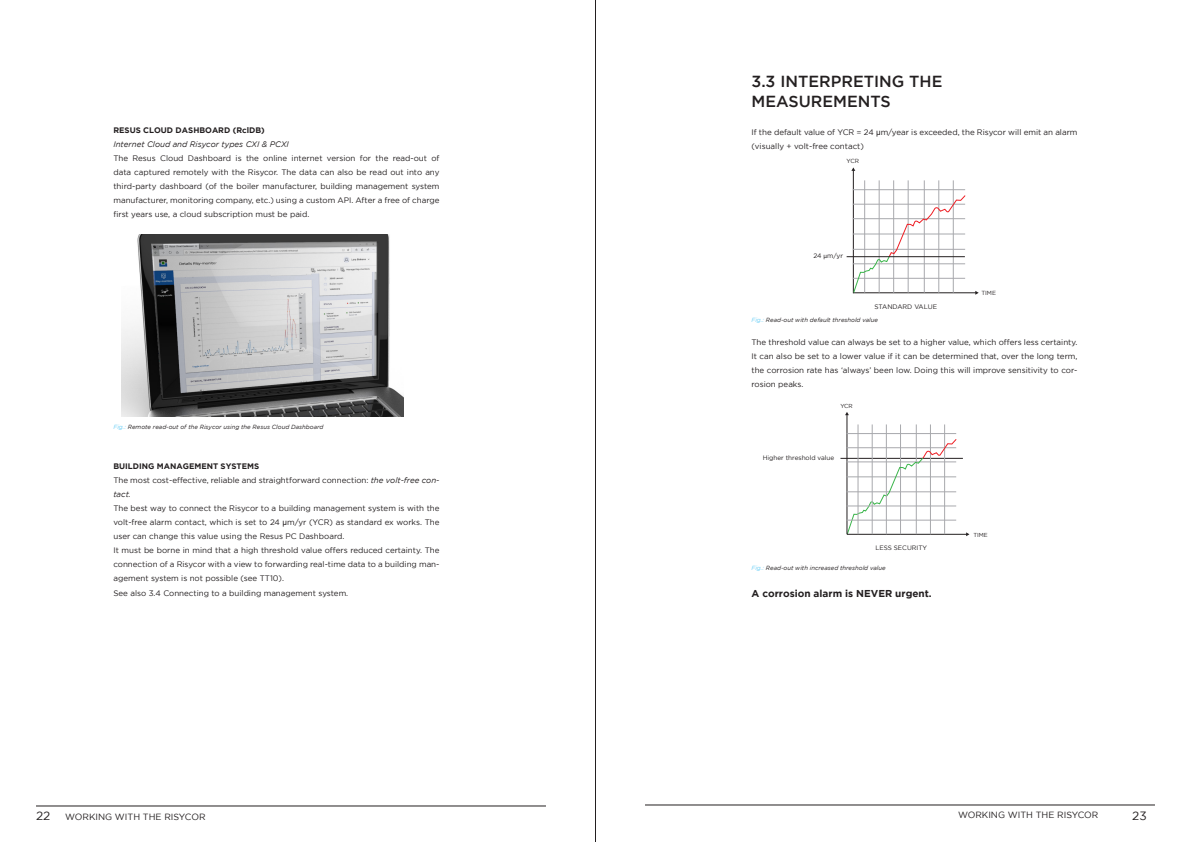
<style>
.page{position:relative;width:1191px;height:842px;background:#fff}
.page>*{position:absolute;margin:0;border:0;box-sizing:border-box;transform-origin:0 0}
.Titel_1_1{font:500 16px "Gotham";color:#231f20}
.t1{font:12px "Gotham";color:#231f20}
.Tekst{font:700 10px "Gotham";color:#231f20}
.t2{font:9px "Gotham";color:#231f20}
.Tekst-2{font:8px/14px "Gotham";color:#231f20;text-align:justify}
.Tekst-3{font:700 8px "Gotham";color:#231f20}
.Tekst-4{font:italic 8px "Gotham";color:#231f20}
.t3{font:6.5px "Gotham";color:#231f20}
.t4{font:6.4px "Gotham";color:#231f20}
.Titels_1{font:italic 6px "Gotham";color:#231f20}
.t5{font:5.9px "Gotham";color:#231f20}
.t6{font:5.8px "Gotham";color:#231f20}
.s1{color:#6bcff6}
.s2{font-style:italic}
.s3{font-family:"Arial"}
.s4{font-family:"Myriad Pro"}
.s5{font-size:12px}
</style>
<div class="page">
<hr style="left:36px;top:805px;width:510px;height:1px;background:#231f20">
<hr style="left:645px;top:804px;width:510px;height:1px;background:#231f20">
<img style="left:122px;top:235px;width:281px;height:182px">
<hr style="left:853px;top:170px;width:1px;height:123px;background:#231f20">
<hr style="left:853px;top:292px;width:123px;height:1px;background:#231f20">
<hr style="left:852px;top:278px;width:113px;height:1px;background:#a8a9ad">
<hr style="left:852px;top:264px;width:113px;height:1px;background:#a8a9ad">
<hr style="left:852px;top:249px;width:113px;height:1px;background:#a8a9ad">
<hr style="left:852px;top:218px;width:113px;height:1px;background:#a8a9ad">
<hr style="left:852px;top:234px;width:113px;height:1px;background:#a8a9ad">
<hr style="left:852px;top:204px;width:113px;height:1px;background:#a8a9ad">
<hr style="left:852px;top:190px;width:113px;height:1px;background:#a8a9ad">
<hr style="left:864px;top:180px;width:1px;height:113px;background:#a8a9ad">
<hr style="left:879px;top:180px;width:1px;height:113px;background:#a8a9ad">
<hr style="left:893px;top:180px;width:1px;height:113px;background:#a8a9ad">
<hr style="left:908px;top:180px;width:1px;height:113px;background:#a8a9ad">
<hr style="left:924px;top:180px;width:1px;height:113px;background:#a8a9ad">
<hr style="left:938px;top:180px;width:1px;height:113px;background:#a8a9ad">
<hr style="left:953px;top:180px;width:1px;height:113px;background:#a8a9ad">
<svg style="left:853px;top:194px;width:113px;height:99px"></svg>
<hr style="left:846px;top:256px;width:119px;height:1px;background:#231f20">
<hr style="left:846px;top:415px;width:1px;height:119px;background:#231f20">
<hr style="left:847px;top:534px;width:119px;height:1px;background:#231f20">
<hr style="left:840px;top:458px;width:123px;height:1px;background:#231f20">
<hr style="left:846px;top:433px;width:110px;height:1px;background:#a8a9ad">
<hr style="left:858px;top:424px;width:1px;height:110px;background:#a8a9ad">
<hr style="left:872px;top:424px;width:1px;height:110px;background:#a8a9ad">
<hr style="left:886px;top:424px;width:1px;height:110px;background:#a8a9ad">
<hr style="left:900px;top:424px;width:1px;height:110px;background:#a8a9ad">
<hr style="left:916px;top:424px;width:1px;height:110px;background:#a8a9ad">
<hr style="left:930px;top:424px;width:1px;height:110px;background:#a8a9ad">
<hr style="left:944px;top:424px;width:1px;height:110px;background:#a8a9ad">
<svg style="left:846px;top:438px;width:111px;height:97px"></svg>
<hr style="left:595px;top:0;width:1px;height:842px;background:#231f20">
<p class="Tekst-3" style="left:113px;top:126px;width:153px">RESUS CLOUD DASHBOARD (RclDB)</p>
<p class="Tekst-4" style="left:113px;top:140px;width:177px">Internet Cloud and Risycor types CXI &amp; PCXI</p>
<p class="Tekst-2" style="left:113px;top:151px;width:327px">The Resus Cloud Dashboard is the online internet version for the read-out of data captured remotely with the Risycor. The data can also be read out into any third-party dashboard (of the boiler manufacturer, building management system manufacturer, monitoring company, etc.) using a custom API. After a free of charge first years use, a cloud subscription must be paid.</p>
<p class="Titels_1" style="left:113px;top:423px;width:211px"><span class="s1">Fig.:</span> Remote read-out of the Risycor using the Resus Cloud Dashboard</p>
<p class="Tekst-3" style="left:113px;top:462px;width:147px">BUILDING MANAGEMENT SYSTEMS</p>
<p class="Tekst-2" style="left:113px;top:473px;width:327px">The most cost-effective, reliable and straightforward connection: <span class="s2">the volt-free con&shy;tact.</span></p>
<p class="Tekst-2" style="left:113px;top:501px;width:328px">The best way to connect the Risycor to a building management system is with the volt-free alarm contact, which is set to 24 <span class="s3">μ</span>m/yr (YCR) as standard ex works. The user can change this value using the Resus PC Dashboard.</p>
<p class="Tekst-2" style="left:113px;top:543px;width:327px">It must be borne in mind that a high threshold value offers reduced certainty. The connection of a Risycor with a view to forwarding real-time data to a building man&shy;agement system is not possible (see TT10).</p>
<p class="Tekst-2" style="left:113px;top:586px;width:236px">See also 3.4 Connecting to a building management system.</p>
<p class="Titel_1_1" style="left:751px;top:73px;width:192px">3.3 INTERPRETING THE</p>
<p class="Titel_1_1" style="left:751px;top:92px;width:141px">MEASUREMENTS</p>
<p class="Tekst-2" style="left:751px;top:125px;width:328px">If the default value of YCR = 24 <span class="s3">μ</span>m/year is exceeded, the Risycor will emit an alarm (visually + volt-free contact)</p>
<p class="t5" style="left:846px;top:158px;width:14px">YCR</p>
<p class="t3" style="left:813px;top:253px;width:31px">24 <span class="s4">μ</span>m/yr</p>
<p class="t5" style="left:981px;top:289px;width:16px">TIME</p>
<p class="t3" style="left:874px;top:303px;width:64px">STANDARD VALUE</p>
<p class="Titels_1" style="left:751px;top:317px;width:128px"><span class="s1">Fig.:</span> Read-out with default threshold value</p>
<p class="Tekst-2" style="left:751px;top:335px;width:327px">The threshold value can always be set to a higher value, which offers less certainty.</p>
<p class="Tekst-2" style="left:751px;top:349px;width:327px">It can also be set to a lower value if it can be determined that, over the long term, the corrosion rate has ‘always’ been low. Doing this will improve sensitivity to cor&shy;rosion peaks.</p>
<p class="t6" style="left:840px;top:403px;width:14px">YCR</p>
<p class="t4" style="left:762px;top:454px;width:73px">Higher threshold value</p>
<p class="t4" style="left:875px;top:544px;width:53px">LESS SECURITY</p>
<p class="Titels_1" style="left:751px;top:565px;width:136px"><span class="s1">Fig.:</span> Read-out with increased threshold value</p>
<p class="Tekst" style="left:751px;top:587px;width:182px">A corrosion alarm is NEVER urgent.</p>
<p class="t6" style="left:973px;top:531px;width:16px">TIME</p>
<p class="t2" style="left:36px;top:812px;width:171px"><span class="s5">22</span> WORKING WITH THE RISYCOR</p>
<p class="t2" style="left:958px;top:810px;width:142px">WORKING WITH THE RISYCOR</p>
<h2 class="t1" style="left:1132px;top:809px;width:16px">23</h2>
</div>
